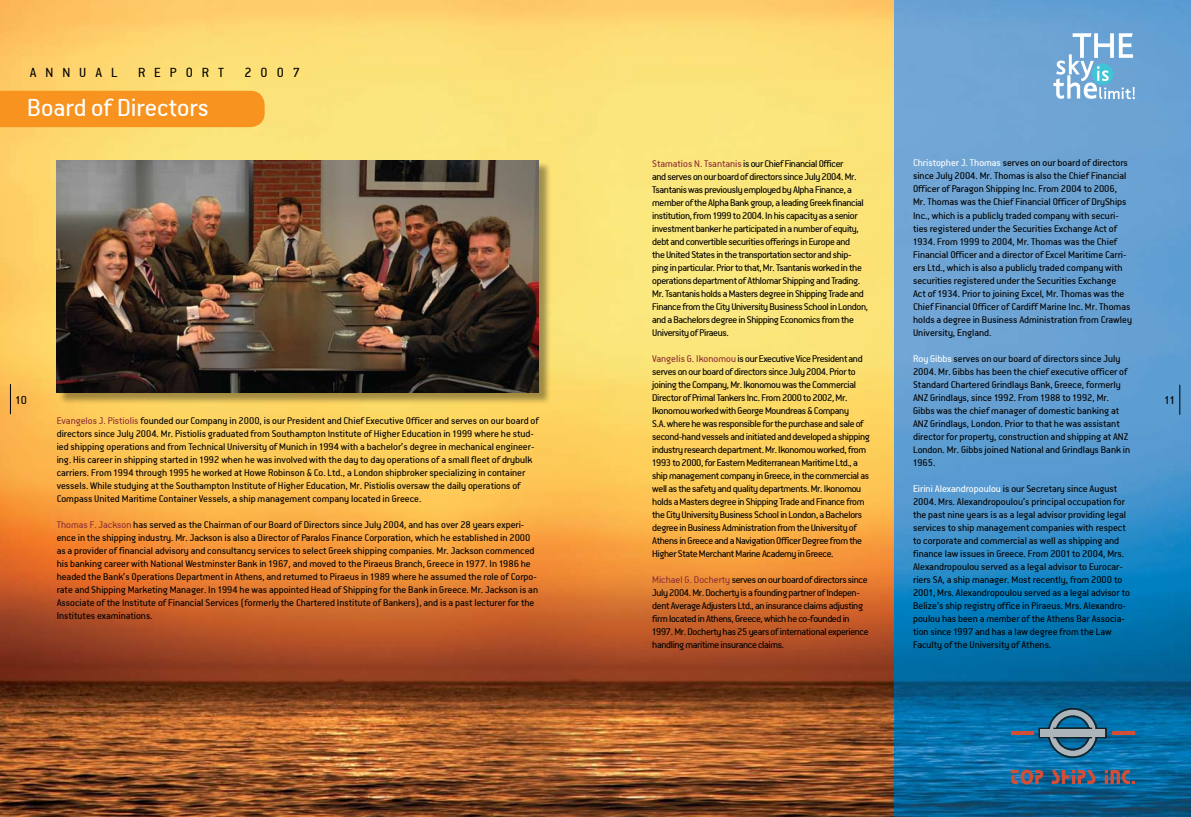
<style>
.page{position:relative;width:1191px;height:817px;background:#fff}
.page>*{position:absolute;margin:0;border:0;box-sizing:border-box;transform-origin:0 0}
.t1{font:28px "PF Premier Text";color:#fff}
.t2{font:15px "PF Premier Text";letter-spacing:.6em;color:#000}
.t3{font:13px "PF Premier Text";color:#000}
.t4{font:11px/13px "PF Premier Text";color:#000}
.t5{font:11px/13px "PF Premier Text";letter-spacing:-.03em;color:#000}
.s1{color:#fff}
.s2{color:#8e3035}
</style>
<div class="page">
<img style="left:0;top:0;width:1191px;height:816px">
<div style="left:0;top:91px;width:265px;height:36px;background:#f7931e"></div>
<hr style="left:10px;top:384px;width:1px;height:30px;background:#000">
<hr style="left:1179px;top:384px;width:1px;height:30px;background:#000">
<hr style="left:1010px;top:731px;width:23px;height:3px;background:#d34e37">
<hr style="left:1112px;top:731px;width:22px;height:3px;background:#d34e37">
<svg style="left:1038px;top:707px;width:69px;height:51px;background:#2b7094"></svg>
<div style="left:1040px;top:729px;width:65px;height:7px;background:#adb4ba"></div>
<svg style="left:1010px;top:769px;width:33px;height:15px"></svg>
<svg style="left:1051px;top:769px;width:44px;height:14px"></svg>
<svg style="left:1104px;top:769px;width:30px;height:15px"></svg>
<svg style="left:1053px;top:33px;width:82px;height:66px"></svg>
<div style="left:58px;top:162px;width:497px;height:247px;background:#000;opacity:.36"></div>
<img style="left:57px;top:160px;width:482px;height:232px">
<h2 class="t2" style="left:30px;top:65px;width:89px">ANNUAL</h2>
<h2 class="t2" style="left:138px;top:65px;width:87px">REPORT</h2>
<h2 class="t2" style="left:244px;top:65px;width:57px">2007</h2>
<h1 class="t1" style="left:27px;top:93px;width:183px">Board of Directors</h1>
<p class="t4" style="left:913px;top:156px;width:220px"><span class="s1">Christopher J. Thomas</span> serves on our board of directors since July 2004. Mr. Thomas is also the Chief Financial Officer of Paragon Shipping Inc. From 2004 to 2006, Mr. Thomas was the Chief Financial Officer of DryShips Inc., which is a publicly traded company with securi&shy;ties registered under the Securities Exchange Act of 1934. From 1999 to 2004, Mr. Thomas was the Chief Financial Officer and a director of Excel Maritime Carri&shy;ers Ltd., which is also a publicly traded company with securities registered under the Securities Exchange<br>Act of 1934. Prior to joining Excel, Mr. Thomas was the Chief Financial Officer of Cardiff Marine Inc. Mr. Thomas holds a degree in Business Administration from Crawley University, England.</p>
<p class="t4" style="left:913px;top:352px;width:218px"><span class="s1">Roy Gibbs</span> serves on our board of directors since July 2004. Mr. Gibbs has been the chief executive officer of Standard Chartered Grindlays Bank, Greece, formerly ANZ Grindlays, since 1992. From 1988 to 1992, Mr.<br>Gibbs was the chief manager of domestic banking at ANZ Grindlays, London. Prior to that he was assistant director for property, construction and shipping at ANZ London. Mr. Gibbs joined National and Grindlays Bank in 1965.</p>
<p class="t4" style="left:913px;top:482px;width:218px"><span class="s1">Eirini Alexandropoulou</span> is our Secretary since August 2004. Mrs. Alexandropoulou’s principal occupation for the past nine years is as a legal advisor providing legal services to ship management companies with respect to corporate and commercial as well as shipping and finance law issues in Greece. From 2001 to 2004, Mrs.<br>Alexandropoulou served as a legal advisor to Eurocar&shy;riers SA, a ship manager. Most recently, from 2000 to 2001, Mrs. Alexandropoulou served as a legal advisor to Belize’s ship registry office in Piraeus. Mrs. Alexandro&shy;poulou has been a member of the Athens Bar Associa&shy;tion since 1997 and has a law degree from the Law Faculty of the University of Athens.</p>
<p class="t5" style="left:652px;top:157px;width:217px"><span class="s2">Stamatios N. Tsantanis</span> is our Chief Financial Officer<br>and serves on our board of directors since July 2004. Mr.<br>Tsantanis was previously employed by Alpha Finance, a member of the Alpha Bank group, a leading Greek financial institution, from 1999 to 2004. In his capacity as a senior investment banker he participated in a number of equity, debt and convertible securities offerings in Europe and<br>the United States in the transportation sector and ship&shy;ping in particular. Prior to that, Mr. Tsantanis worked in the operations department of Athlomar Shipping and Trading.<br>Mr. Tsantanis holds a Masters degree in Shipping Trade and Finance from the City University Business School in London, and a Bachelors degree in Shipping Economics from the University of Piraeus.</p>
<p class="t5" style="left:652px;top:352px;width:219px"><span class="s2">Vangelis G. Ikonomou</span> is our Executive Vice President and serves on our board of directors since July 2004. Prior to joining the Company, Mr. Ikonomou was the Commercial Director of Primal Tankers Inc. From 2000 to 2002, Mr.<br>Ikonomou worked with George Moundreas &amp; Company<br>S.A. where he was responsible for the purchase and sale of second-hand vessels and initiated and developed a shipping industry research department. Mr. Ikonomou worked, from 1993 to 2000, for Eastern Mediterranean Maritime Ltd., a ship management company in Greece, in the commercial as well as the safety and quality departments. Mr. Ikonomou holds a Masters degree in Shipping Trade and Finance from the City University Business School in London, a Bachelors degree in Business Administration from the University of Athens in Greece and a Navigation Officer Degree from the Higher State Merchant Marine Academy in Greece.</p>
<p class="t5" style="left:652px;top:573px;width:218px"><span class="s2">Michael G. Docherty</span> serves on our board of directors since July 2004. Mr. Docherty is a founding partner of Indepen&shy;dent Average Adjusters Ltd., an insurance claims adjusting firm located in Athens, Greece, which he co-founded in 1997. Mr. Docherty has 25 years of international experience handling maritime insurance claims.</p>
<p class="t3" style="left:15px;top:393px;width:13px">10</p>
<p class="t3" style="left:1164px;top:393px;width:12px">11</p>
<p class="t4" style="left:57px;top:414px;width:483px"><span class="s2">Evangelos J. Pistiolis</span> founded our Company in 2000, is our President and Chief Executive Officer and serves on our board of directors since July 2004. Mr. Pistiolis graduated from Southampton Institute of Higher Education in 1999 where he stud&shy;ied shipping operations and from Technical University of Munich in 1994 with a bachelor’s degree in mechanical engineer&shy;ing. His career in shipping started in 1992 when he was involved with the day to day operations of a small fleet of drybulk carriers. From 1994 through 1995 he worked at Howe Robinson &amp; Co. Ltd., a London shipbroker specializing in container vessels. While studying at the Southampton Institute of Higher Education, Mr. Pistiolis oversaw the daily operations of Compass United Maritime Container Vessels, a ship management company located in Greece.</p>
<p class="t4" style="left:57px;top:518px;width:483px"><span class="s2">Thomas F. Jackson</span> has served as the Chairman of our Board of Directors since July 2004, and has over 28 years experi&shy;ence in the shipping industry. Mr. Jackson is also a Director of Paralos Finance Corporation, which he established in 2000 as a provider of financial advisory and consultancy services to select Greek shipping companies. Mr. Jackson commenced his banking career with National Westminster Bank in 1967, and moved to the Piraeus Branch, Greece in 1977. In 1986 he headed the Bank’s Operations Department in Athens, and returned to Piraeus in 1989 where he assumed the role of Corpo&shy;rate and Shipping Marketing Manager. In 1994 he was appointed Head of Shipping for the Bank in Greece. Mr. Jackson is an Associate of the Institute of Financial Services (formerly the Chartered Institute of Bankers), and is a past lecturer for the Institutes examinations.</p>
</div>
